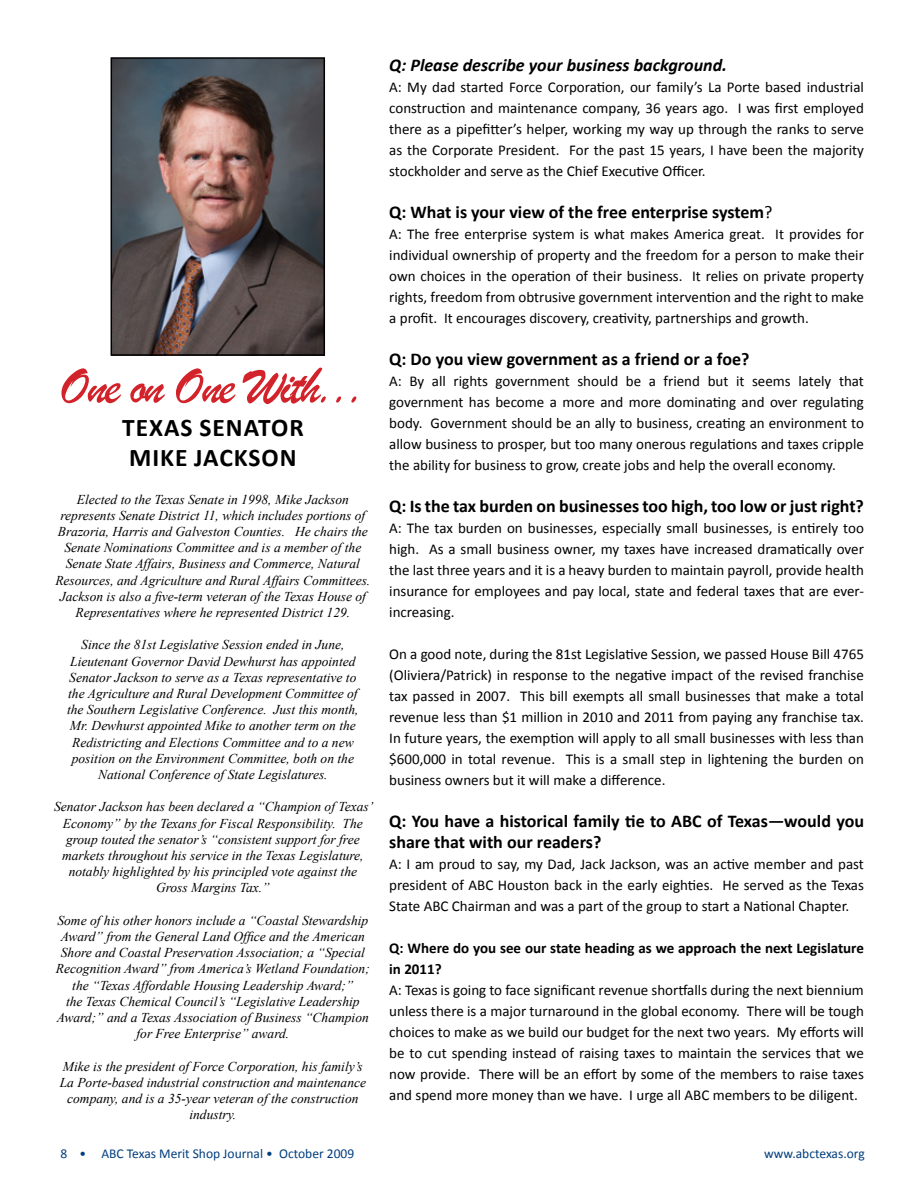
<style>
.page{position:relative;width:918px;height:1188px;background:#fff}
.page>*{position:absolute;margin:0;border:0;box-sizing:border-box;transform-origin:0 0}
.t1{font:54px "Brush Script";letter-spacing:-.05em;color:#d2232a}
.t2{font:700 25.5px/30.6px "Calibri";letter-spacing:.04em;color:#000}
.t3{font:700 18px/21px "Calibri";color:#000}
.t4{font:italic 700 18px "Calibri";color:#000}
.t5{font:15px/21px "Calibri";color:#000;text-align:justify}
.t6{font:700 15px/21px "Calibri";color:#000}
.t7{font:italic 13.5px/16.2px "Times New Roman";color:#000;text-align:center}
.t8{font:13.5px "Calibri";color:#003e7e}
.s1{font-weight:400}
</style>
<div class="page">
<img style="left:114px;top:60px;width:208px;height:293px">
<div style="left:111px;top:57px;width:214px;height:299px;border:2px solid #000"></div>
<h1 class="t1" style="left:59px;top:353px;width:308px">One on One With...</h1>
<h2 class="t2" style="left:122px;top:411px;width:183px">Texas Senator<br>Mike Jackson</h2>
<p class="t7" style="left:55px;top:491px;width:316px">Elected to the Texas Senate in 1998, Mike Jackson represents Senate District 11, which includes portions of Brazoria, Harris and Galveston Counties. He chairs the Senate Nominations Committee and is a member of the Senate State Affairs, Business and Commerce, Natural Resources, and Agriculture and Rural Affairs Committees.<br>Jackson is also a five-term veteran of the Texas House of Representatives where he represented District 129.</p>
<p class="t7" style="left:67px;top:636px;width:293px">Since the 81st Legislative Session ended in June, Lieutenant Governor David Dewhurst has appointed Senator Jackson to serve as a Texas representative to the Agriculture and Rural Development Committee of the Southern Legislative Conference. Just this month, Mr. Dewhurst appointed Mike to another term on the Redistricting and Elections Committee and to a new position on the Environment Committee, both on the National Conference of State Legislatures.</p>
<p class="t7" style="left:54px;top:798px;width:321px">Senator Jackson has been declared a “Champion of Texas’ Economy” by the Texans for Fiscal Responsibility. The group touted the senator’s “consistent support for free markets throughout his service in the Texas Legislature, notably highlighted by his principled vote against the Gross Margins Tax.”</p>
<p class="t7" style="left:56px;top:912px;width:315px">Some of his other honors include a “Coastal Stewardship Award” from the General Land Office and the American Shore and Coastal Preservation Association; a “Special Recognition Award” from America’s Wetland Foundation; the “Texas Affordable Housing Leadership Award;”<br>the Texas Chemical Council’s “Legislative Leadership Award;” and a Texas Association of Business “Champion for Free Enterprise” award.</p>
<p class="t7" style="left:60px;top:1058px;width:308px">Mike is the president of Force Corporation, his family’s La Porte-based industrial construction and maintenance company, and is a 35-year veteran of the construction industry.</p>
<p class="t4" style="left:389px;top:54px;width:339px">Q: Please describe your business background.</p>
<p class="t5" style="left:389px;top:76px;width:476px">A: My dad started Force Corporation, our family’s La Porte based industrial construction and maintenance company, 36 years ago. I was first employed there as a pipefitter’s helper, working my way up through the ranks to serve as the Corporate President. For the past 15 years, I have been the majority stockholder and serve as the Chief Executive Officer.</p>
<p class="t3" style="left:389px;top:200px;width:385px">Q: What is your view of the free enterprise system<span class="s1">?</span></p>
<p class="t5" style="left:389px;top:223px;width:476px">A: The free enterprise system is what makes America great. It provides for individual ownership of property and the freedom for a person to make their own choices in the operation of their business. It relies on private property rights, freedom from obtrusive government intervention and the right to make a profit. It encourages discovery, creativity, partnerships and growth.</p>
<p class="t3" style="left:389px;top:347px;width:362px">Q: Do you view government as a friend or a foe?</p>
<p class="t5" style="left:389px;top:370px;width:476px">A: By all rights government should be a friend but it seems lately that government has become a more and more dominating and over regulating body. Government should be an ally to business, creating an environment to allow business to prosper, but too many onerous regulations and taxes cripple the ability for business to grow, create jobs and help the overall economy.</p>
<p class="t3" style="left:389px;top:494px;width:476px">Q: Is the tax burden on businesses too high, too low or just right?</p>
<p class="t5" style="left:389px;top:517px;width:476px">A: The tax burden on businesses, especially small businesses, is entirely too high. As a small business owner, my taxes have increased dramatically over the last three years and it is a heavy burden to maintain payroll, provide health insurance for employees and pay local, state and federal taxes that are ever&shy;increasing.</p>
<p class="t5" style="left:389px;top:643px;width:476px">On a good note, during the 81st Legislative Session, we passed House Bill 4765 (Oliviera/Patrick) in response to the negative impact of the revised franchise tax passed in 2007. This bill exempts all small businesses that make a total revenue less than $1 million in 2010 and 2011 from paying any franchise tax.<br>In future years, the exemption will apply to all small businesses with less than $600,000 in total revenue. This is a small step in lightening the burden on business owners but it will make a difference.</p>
<p class="t3" style="left:389px;top:809px;width:476px">Q: You have a historical family tie to ABC of Texas—would you share that with our readers?</p>
<p class="t5" style="left:389px;top:853px;width:476px">A: I am proud to say, my Dad, Jack Jackson, was an active member and past president of ABC Houston back in the early eighties. He served as the Texas State ABC Chairman and was a part of the group to start a National Chapter.</p>
<p class="t6" style="left:389px;top:937px;width:476px">Q: Where do you see our state heading as we approach the next Legislature in 2011?</p>
<p class="t5" style="left:389px;top:979px;width:476px">A: Texas is going to face significant revenue shortfalls during the next biennium unless there is a major turnaround in the global economy. There will be tough choices to make as we build our budget for the next two years. My efforts will be to cut spending instead of raising taxes to maintain the services that we now provide. There will be an effort by some of the members to raise taxes and spend more money than we have. I urge all ABC members to be diligent.</p>
<p class="t8" style="left:60px;top:1145px;width:295px">8 • ABC Texas Merit Shop Journal • October 2009</p>
<p class="t8" style="left:764px;top:1145px;width:102px">www.abctexas.org</p>
</div>
